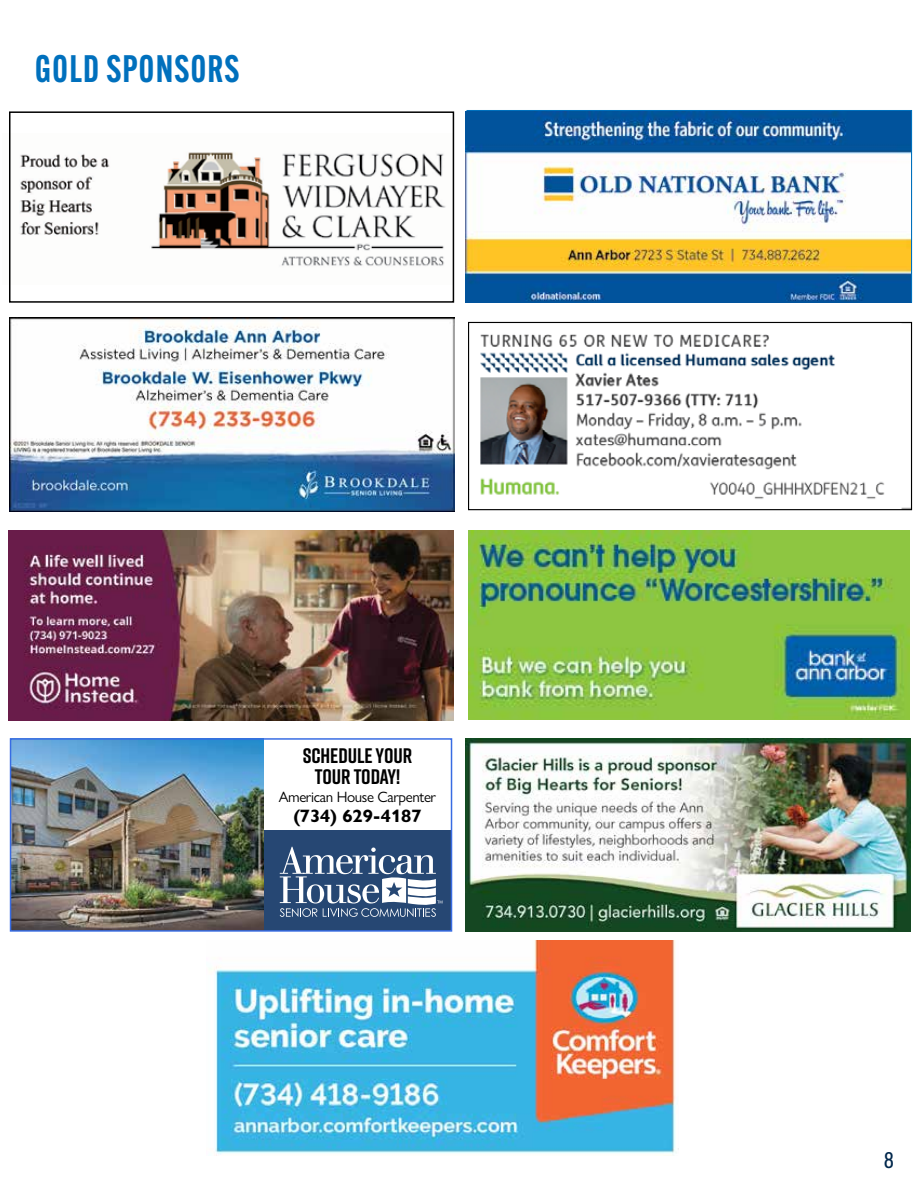
<style>
.page{position:relative;width:918px;height:1188px;background:#fff}
.page>*{position:absolute;margin:0;border:0;box-sizing:border-box;transform-origin:0 0}
.t1{font:600 37.5px "Alternate Gothic Cond ATF";letter-spacing:.03em;color:#0070bd}
.t2{font:500 24px "Acumin Pro Cond";color:#00274c}
.t3{font:700 21px/21px "Rift";letter-spacing:-.005em;color:#000;text-align:center}
.t4{font:700 18px "Gill Sans Nova";color:#000}
.t5{font:15px "Gill Sans Nova";letter-spacing:-.025em;color:#000}
</style>
<div class="page">
<img style="left:214px;top:940px;width:462px;height:215px">
<img style="left:9px;top:531px;width:444px;height:189px">
<img style="left:20px;top:152px;width:426px;height:115px">
<img style="left:480px;top:334px;width:430px;height:174px">
<div style="left:468px;top:322px;width:444px;height:188px;border:1px solid #000"></div>
<img style="left:9px;top:318px;width:446px;height:194px">
<img style="left:465px;top:738px;width:445px;height:194px">
<img style="left:468px;top:530px;width:441px;height:189px">
<div style="left:9px;top:111px;width:445px;height:192px;border:2px solid #000"></div>
<div style="left:264px;top:830px;width:188px;height:101px;background:#264773"></div>
<svg style="left:280px;top:847px;width:162px;height:70px"></svg>
<img style="left:13px;top:741px;width:251px;height:188px">
<div style="left:10px;top:738px;width:442px;height:194px;border:2px solid #386ce3"></div>
<img style="left:466px;top:111px;width:444px;height:191px">
<h1 class="t1" style="left:35px;top:45px;width:206px">GOLD SPONSORS</h1>
<p class="t3" style="left:303px;top:745px;width:111px">SCHEDULE YOUR<br>TOUR TODAY!</p>
<p class="t5" style="left:279px;top:788px;width:159px">American House Carpenter</p>
<p class="t4" style="left:293px;top:804px;width:130px">(734) 629-4187</p>
<p class="t2" style="left:884px;top:1144px;width:12px">8</p>
</div>
